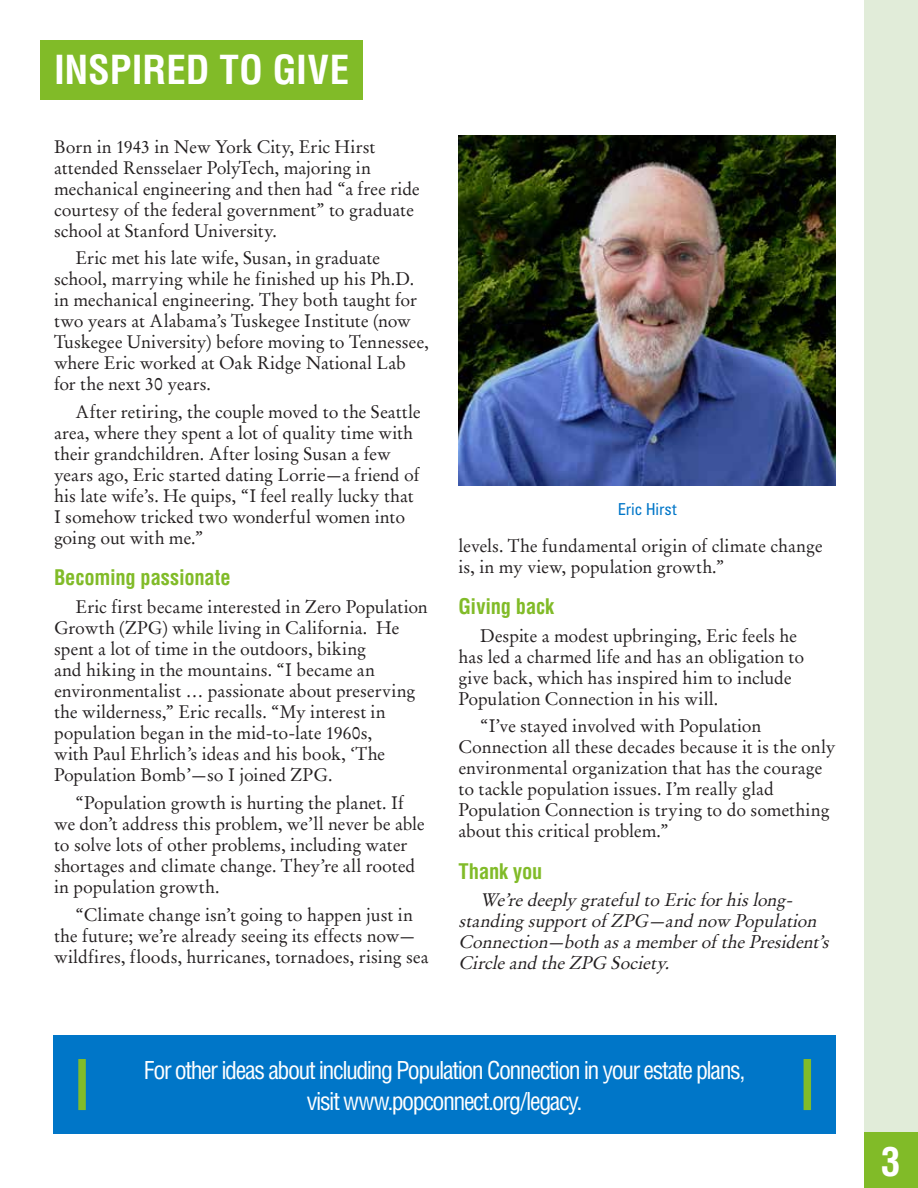
<style>
.page{position:relative;width:918px;height:1188px;background:#fff}
.page>*{position:absolute;margin:0;border:0;box-sizing:border-box;transform-origin:0 0}
.t1{font:700 condensed 39px "Helvetica";color:#fff}
.t2{font:condensed 24px/31.5px "Helvetica";letter-spacing:-.06em;color:#fff;text-align:center}
.t3{font:700 condensed 21px "Helvetica";letter-spacing:-.01em;color:#81bb28}
.t4{font:18px/21px "Stempel Garamond";color:#231f20}
.t5{font:italic 18px/21px "Stempel Garamond";color:#231f20}
.t6{font:condensed 16.5px "Univers";letter-spacing:-.005em;color:#0076c8}
</style>
<div class="page">
<div style="left:864px;top:0;width:54px;height:1188px;background:#e1ecd9"></div>
<div style="left:864px;top:1133px;width:54px;height:55px;background:#81bb28"></div>
<div style="left:40px;top:41px;width:323px;height:59px;background:#81bb28"></div>
<img style="left:458px;top:135px;width:378px;height:351px">
<div style="left:53px;top:1035px;width:783px;height:99px;background:#0076c8"></div>
<div style="left:78px;top:1059px;width:8px;height:51px;background:#81bb28"></div>
<div style="left:804px;top:1059px;width:7px;height:51px;background:#81bb28"></div>
<h1 class="t1" style="left:54px;top:47px;width:297px">INSPIRED TO GIVE</h1>
<p class="t4" style="left:54px;top:136px;width:367px">Born in 1943 in New York City, Eric Hirst attended Rensselaer PolyTech, majoring in mechanical engineering and then had “a free ride courtesy of the federal government” to graduate school at Stanford University.</p>
<p class="t4" style="left:54px;top:248px;width:376px;text-indent:22px">Eric met his late wife, Susan, in graduate school, marrying while he finished up his Ph.D. in mechanical engineering. They both taught for two years at Alabama’s Tuskegee Institute (now Tuskegee University) before moving to Tennessee, where Eric worked at Oak Ridge National Lab for the next 30 years.</p>
<p class="t4" style="left:54px;top:402px;width:368px;text-indent:22px">After retiring, the couple moved to the Seattle area, where they spent a lot of quality time with their grandchildren. After losing Susan a few years ago, Eric started dating Lorrie—a friend of his late wife’s. He quips, “I feel really lucky that I somehow tricked two wonderful women into going out with me.”</p>
<p class="t3" style="left:54px;top:565px;width:178px">Becoming passionate</p>
<p class="t4" style="left:54px;top:597px;width:375px;text-indent:22px">Eric first became interested in Zero Population Growth (ZPG) while living in California. He spent a lot of time in the outdoors, biking<br>and hiking in the mountains. “I became an environmentalist … passionate about preserving the wilderness,” Eric recalls. “My interest in population began in the mid-to-late 1960s,<br>with Paul Ehrlich’s ideas and his book, ‘The Population Bomb’—so I joined ZPG.</p>
<p class="t4" style="left:54px;top:792px;width:372px;text-indent:22px">“Population growth is hurting the planet. If we don’t address this problem, we’ll never be able to solve lots of other problems, including water shortages and climate change. They’re all rooted in population growth.</p>
<p class="t4" style="left:54px;top:904px;width:376px;text-indent:22px">“Climate change isn’t going to happen just in the future; we’re already seeing its effects now— wildfires, floods, hurricanes, tornadoes, rising sea</p>
<p class="t6" style="left:618px;top:499px;width:60px">Eric Hirst</p>
<p class="t4" style="left:458px;top:535px;width:366px">levels. The fundamental origin of climate change is, in my view, population growth.”</p>
<p class="t3" style="left:458px;top:593px;width:97px">Giving back</p>
<p class="t4" style="left:458px;top:625px;width:347px;text-indent:22px">Despite a modest upbringing, Eric feels he has led a charmed life and has an obligation to give back, which has inspired him to include Population Connection in his will.</p>
<p class="t4" style="left:458px;top:716px;width:379px;text-indent:22px">“I’ve stayed involved with Population Connection all these decades because it is the only environmental organization that has the courage to tackle population issues. I’m really glad Population Connection is trying to do something about this critical problem.”</p>
<p class="t3" style="left:458px;top:858px;width:85px">Thank you</p>
<p class="t5" style="left:458px;top:890px;width:376px;text-indent:22px">We’redeeply gratefulto Ericforhislong&shy;standing supp ortofZPG—and now Population Connection—both asamemberofthePresident’s Circleand theZPG Society.</p>
<h2 class="t2" style="left:144px;top:1054px;width:603px">For other ideas about including Population Connection in your estate plans, visit www.popconnect.org/legacy.</h2>
<h1 class="t1" style="left:881px;top:1138px;width:21px">3</h1>
</div>
